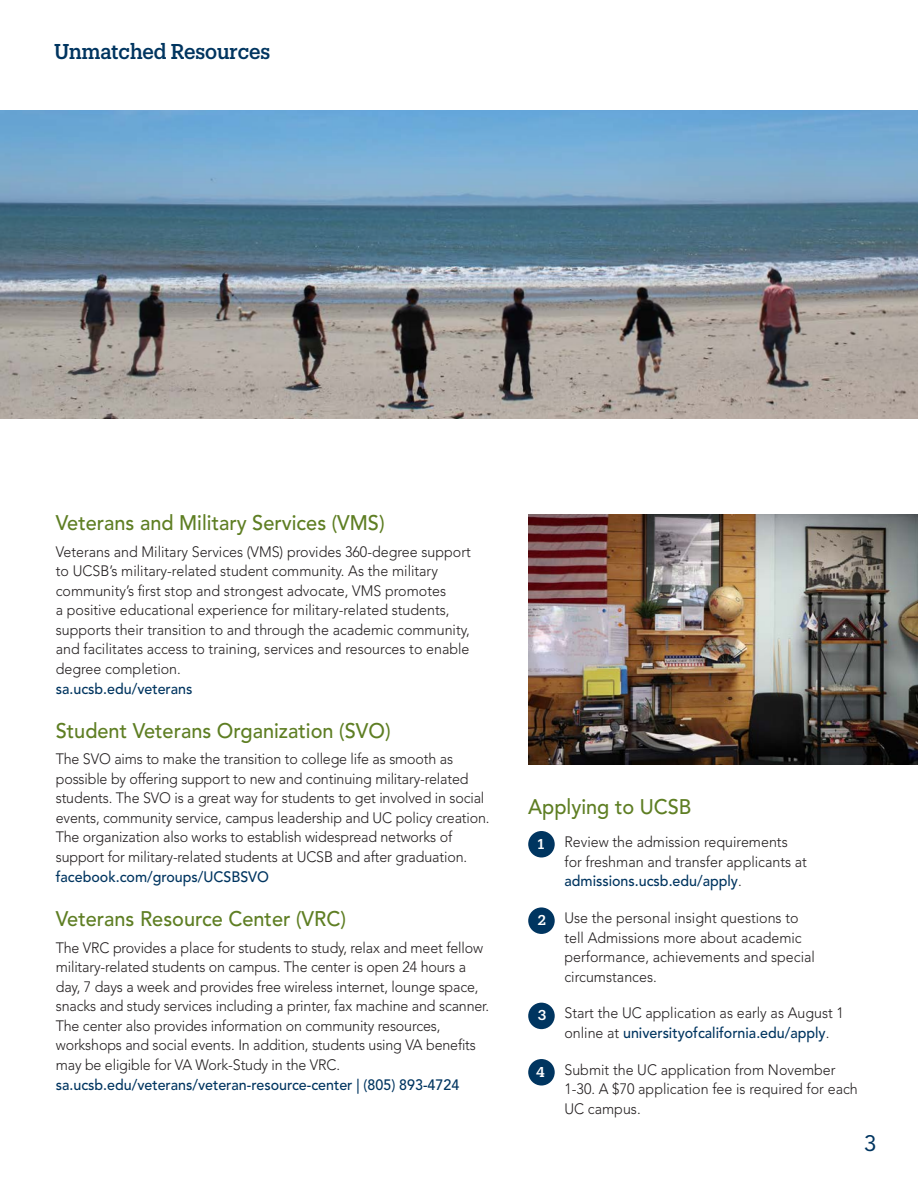
<style>
.page{position:relative;width:918px;height:1188px;background:#fff}
.page>*{position:absolute;margin:0;border:0;box-sizing:border-box;transform-origin:0 0}
.t1{font:22.35px "Avenir LT Std";color:#003560}
.text_xtra_after{font:500 21px "Avenir LT Std";color:#5e7e23;scale:.95 1}
.text_xtra_after-2{font:500 21px "Produkt";letter-spacing:-.005em;color:#003560;scale:.95 1}
.text_xtra_after-3{font:300 15px/19.5px "Avenir LT Std";letter-spacing:-.01em;color:#231f20;scale:.95 1}
.text_xtra_after-4{font:500 15px "Avenir LT Std";color:#003560;scale:.95 1}
.major_list{font:500 13.95px "Produkt";color:#fff}
.s1{font-weight:500;color:#003560}
</style>
<div class="page">
<img style="left:0;top:111px;width:918px;height:307px">
<img style="left:528px;top:514px;width:390px;height:250px">
<div style="left:528px;top:831px;width:27px;height:27px;background:#003560;border-radius:50%"></div>
<div style="left:528px;top:907px;width:27px;height:27px;background:#003560;border-radius:50%"></div>
<div style="left:528px;top:1003px;width:27px;height:26px;background:#003560;border-radius:50%"></div>
<div style="left:528px;top:1059px;width:27px;height:27px;background:#003560;border-radius:50%"></div>
<p class="text_xtra_after-2" style="left:54px;top:37px;width:229px">Unmatched Resources</p>
<p class="text_xtra_after" style="left:56px;top:511px;width:348px">Veterans and Military Services (VMS)</p>
<p class="text_xtra_after-3" style="left:56px;top:542px;width:438px">Veterans and Military Services (VMS) provides 360-degree support to UCSB’s military-related student community. As the military community’s first stop and strongest advocate, VMS promotes<br>a positive educational experience for military-related students, supports their transition to and through the academic community, and facilitates access to training, services and resources to enable degree completion.</p>
<p class="text_xtra_after-4" style="left:56px;top:680px;width:145px">sa.ucsb.edu/veterans</p>
<p class="text_xtra_after" style="left:56px;top:718px;width:354px">Student Veterans Organization (SVO)</p>
<p class="text_xtra_after-3" style="left:56px;top:749px;width:458px">The SVO aims to make the transition to college life as smooth as possible by offering support to new and continuing military-related students. The SVO is a great way for students to get involved in social events, community service, campus leadership and UC policy creation.<br>The organization also works to establish widespread networks of support for military-related students at UCSB and after graduation.</p>
<p class="text_xtra_after-4" style="left:56px;top:868px;width:226px">facebook.com/groups/UCSBSVO</p>
<p class="text_xtra_after" style="left:56px;top:907px;width:307px">Veterans Resource Center (VRC)</p>
<p class="text_xtra_after-3" style="left:56px;top:938px;width:458px">The VRC provides a place for students to study, relax and meet fellow military-related students on campus. The center is open 24 hours a day, 7 days a week and provides free wireless internet, lounge space, snacks and study services including a printer, fax machine and scanner.<br>The center also provides information on community resources, workshops and social events. In addition, students using VA benefits may be eligible for VA Work-Study in the VRC.</p>
<p class="text_xtra_after-4" style="left:56px;top:1076px;width:426px">sa.ucsb.edu/veterans/veteran-resource-center | (805) 893-4724</p>
<p class="text_xtra_after" style="left:528px;top:795px;width:173px">Applying to UCSB</p>
<p class="major_list" style="left:538px;top:834px;width:8px">1</p>
<p class="major_list" style="left:538px;top:911px;width:10px">2</p>
<p class="major_list" style="left:538px;top:1006px;width:10px">3</p>
<p class="major_list" style="left:536px;top:1062px;width:10px">4</p>
<p class="text_xtra_after-3" style="left:564px;top:832px;width:257px">Review the admission requirements for freshman and transfer applicants at <span class="s1">admissions.ucsb.edu/apply</span>.</p>
<p class="text_xtra_after-3" style="left:564px;top:908px;width:265px">Use the personal insight questions to tell Admissions more about academic performance, achievements and special circumstances.</p>
<p class="text_xtra_after-3" style="left:564px;top:1003px;width:296px">Start the UC application as early as August 1 online at <span class="s1">universityofcalifornia.edu/apply</span>.</p>
<p class="text_xtra_after-3" style="left:564px;top:1060px;width:310px">Submit the UC application from November<br>1-30. A $70 application fee is required for each<br>UC campus.</p>
<p class="t1" style="left:864px;top:1130px;width:14px">3</p>
</div>
